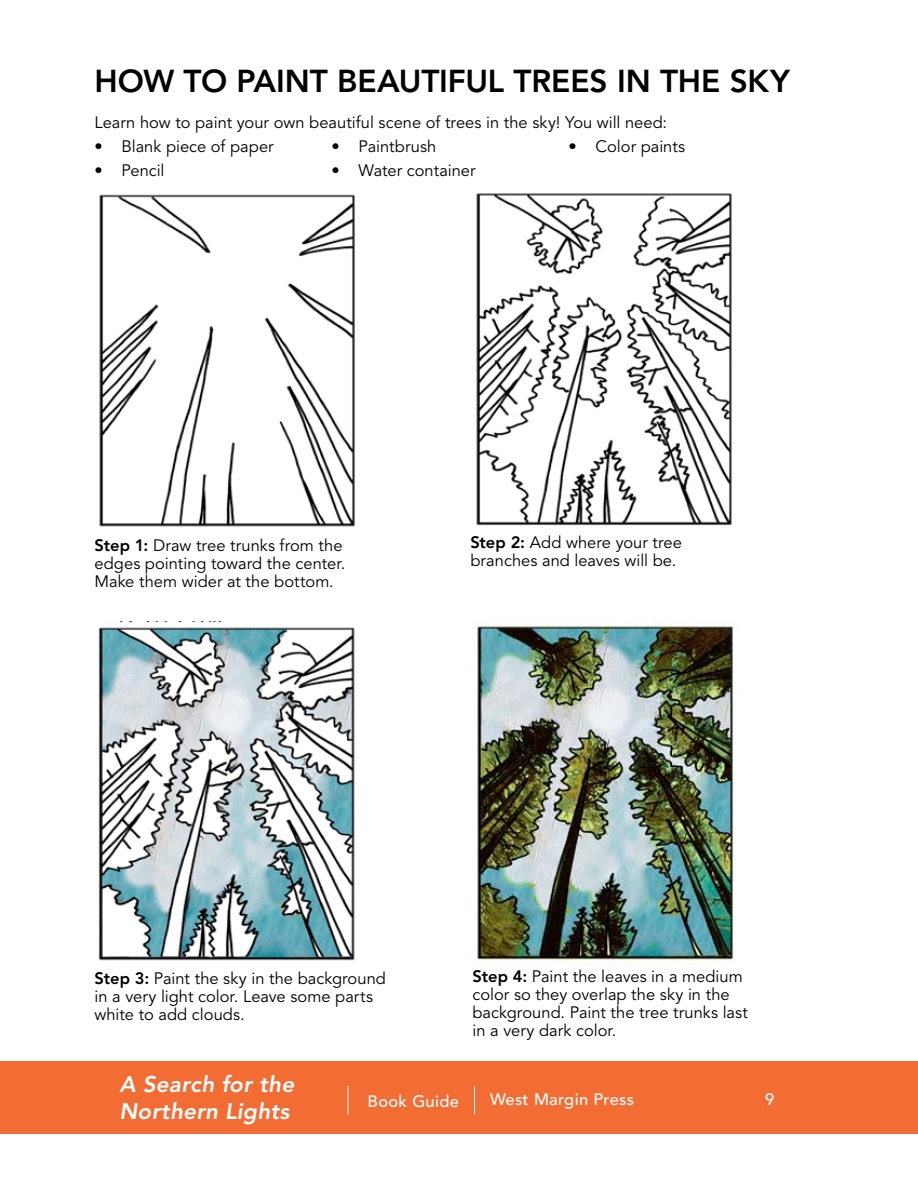
<style>
.page{position:relative;width:918px;height:1188px;background:#fff}
.page>*{position:absolute;margin:0;border:0;box-sizing:border-box;transform-origin:0 0}
.t1{font:800 31.5px "Avenir";letter-spacing:-.005em;color:#000}
.t2{font:italic 800 22.5px/27px "Avenir";letter-spacing:.015em;color:#fff}
.t3{font:16.5px/18px "Avenir";color:#000}
.t4{font:500 16.5px "Avenir";letter-spacing:.02em;color:#fff}
.s1{font-weight:800}
</style>
<div class="page">
<div style="left:0;top:1062px;width:918px;height:72px;background:#f36c33"></div>
<svg style="left:348px;top:1086px;width:1px;height:28px"></svg>
<svg style="left:474px;top:1086px;width:1px;height:28px"></svg>
<img style="left:99px;top:194px;width:256px;height:333px">
<img style="left:476px;top:193px;width:256px;height:333px">
<img style="left:98px;top:622px;width:257px;height:339px">
<img style="left:472px;top:622px;width:261px;height:342px">
<h1 class="t1" style="left:94px;top:62px;width:697px">HOW TO PAINT BEAUTIFUL TREES IN THE SKY</h1>
<p class="t3" style="left:94px;top:113px;width:574px">Learn how to paint your own beautiful scene of trees in the sky! You will need:</p>
<p class="t3" style="left:94px;top:137px;width:181px">• Blank piece of paper</p>
<p class="t3" style="left:94px;top:161px;width:72px">• Pencil</p>
<p class="t3" style="left:331px;top:137px;width:106px">• Paintbrush</p>
<p class="t3" style="left:331px;top:161px;width:146px">• Water container</p>
<p class="t3" style="left:568px;top:137px;width:118px">• Color paints</p>
<p class="t3" style="left:95px;top:537px;width:252px"><span class="s1">Step 1:</span> Draw tree trunks from the edges pointing toward the center.<br>Make them wider at the bottom.</p>
<p class="t3" style="left:470px;top:534px;width:213px"><span class="s1">Step 2:</span> Add where your tree branches and leaves will be.</p>
<p class="t3" style="left:95px;top:970px;width:293px"><span class="s1">Step 3:</span> Paint the sky in the background in a very light color. Leave some parts white to add clouds.</p>
<p class="t3" style="left:472px;top:968px;width:277px"><span class="s1">Step 4:</span> Paint the leaves in a medium color so they overlap the sky in the background. Paint the tree trunks last in a very dark color.</p>
<h2 class="t2" style="left:119px;top:1071px;width:176px">A Search for the<br>Northern Lights</h2>
<p class="t4" style="left:368px;top:1092px;width:93px">Book Guide</p>
<p class="t4" style="left:490px;top:1090px;width:146px">West Margin Press</p>
<p class="t4" style="left:765px;top:1090px;width:11px">9</p>
</div>
